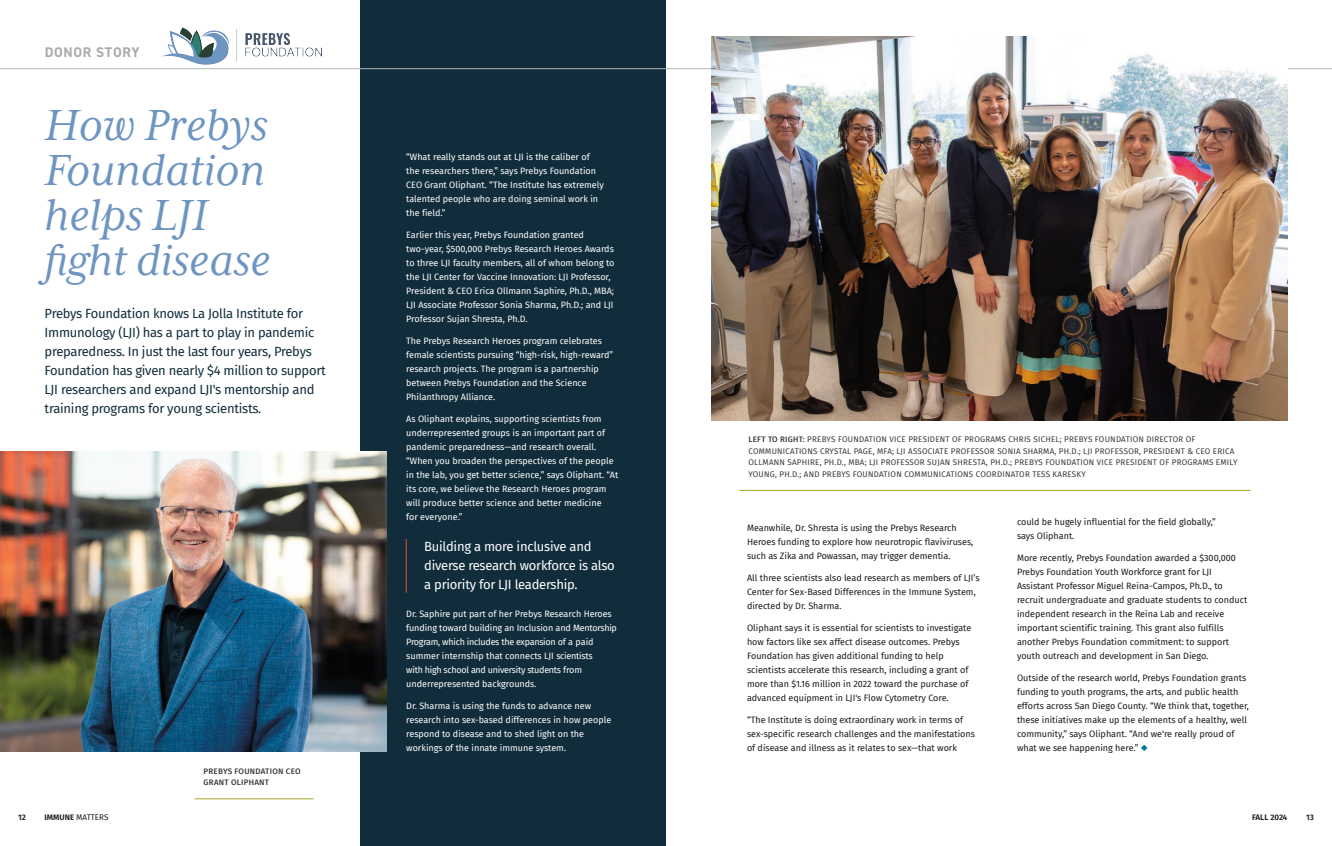
<style>
.page{position:relative;width:1332px;height:846px;background:#fff}
.page>*{position:absolute;margin:0;border:0;box-sizing:border-box;transform-origin:0 0}
.t1{font:italic 50px/45px "Mrs Eaves XL Serif OT";color:#6e95c1}
.Section_Header_-_Top{font:700 14px "DIN2014";letter-spacing:.05em;color:#a9abab}
.Copy_-_Emphasis{font:13px/19px "Fira Sans";letter-spacing:-.02em;color:#112d3c}
.Copy_-_Emphasis_2_-_orange_line{font:13px/19px "Fira Sans";letter-spacing:-.02em;color:#fff}
.Body_Copy{font:9px/14px "Fira Sans";color:#1c1b1a}
.Body_Copy-2{font:9px/14px "Fira Sans";color:#fff}
.Captions_-_Below{font:8px/11.6px "Fira Sans";letter-spacing:.03em;color:#3d3837}
.Captions_-_Below-2{font:500 8px/11.6px "Fira Sans";letter-spacing:.03em;color:#3d3837}
.Footer_-_Name{font:8px "Fira Sans";color:#1c1b1a}
.Footer_-_Name-2{font:600 8px "Fira Sans";letter-spacing:-.005em;color:#1c1b1a}
.Footer_-_Number{font:600 8px "Fira Sans";color:#1c1b1a}
.s1{font-weight:500}
.s2{color:#05779b}
.s3{font-weight:600}
</style>
<div class="page">
<div style="left:360px;top:0;width:306px;height:846px;background:#112d3c"></div>
<hr style="left:739px;top:490px;width:512px;height:1px;background:#a5a52b">
<hr style="left:194px;top:799px;width:120px;height:1px;background:#a5a52b">
<img style="left:0;top:451px;width:387px;height:300px">
<img style="left:161px;top:27px;width:160px;height:38px">
<hr style="left:406px;top:539px;width:1px;height:54px;background:#eb5621">
<hr style="left:0;top:68px;width:1332px;height:1px;background:#b5b7b7">
<img style="left:711px;top:36px;width:576px;height:385px">
<p class="Section_Header_-_Top" style="left:45px;top:42px;width:96px">DONOR STORY</p>
<h1 class="t1" style="left:45px;top:103px;width:227px">How Prebys<br>Foundation helps LJI fight disease</h1>
<p class="Copy_-_Emphasis" style="left:45px;top:303px;width:283px">Prebys Foundation knows La Jolla Institute for Immunology (LJI) has a part to play in pandemic preparedness. In just the last four years, Prebys Foundation has given nearly $4 million to support LJI researchers and expand LJI's mentorship and training programs for young scientists.</p>
<p class="Captions_-_Below-2" style="left:204px;top:765px;width:99px">PREBYS FOUNDATION CEO<br>GRANT OLIPHANT</p>
<p class="Body_Copy-2" style="left:406px;top:149px;width:199px">“What really stands out at LJI is the caliber of the researchers there,” says Prebys Foundation CEO Grant Oliphant. “The Institute has extremely talented people who are doing seminal work in the field.”</p>
<p class="Body_Copy-2" style="left:406px;top:227px;width:210px">Earlier this year, Prebys Foundation granted two-year, $500,000 Prebys Research Heroes Awards to three LJI faculty members, all of whom belong to the LJI Center for Vaccine Innovation: LJI Professor, President &amp; CEO Erica Ollmann Saphire, Ph.D., MBA; LJI Associate Professor Sonia Sharma, Ph.D.; and LJI Professor Sujan Shresta, Ph.D.</p>
<p class="Body_Copy-2" style="left:406px;top:333px;width:208px">The Prebys Research Heroes program celebrates female scientists pursuing “high-risk, high-reward” research projects. The program is a partnership between Prebys Foundation and the Science Philanthropy Alliance.</p>
<p class="Body_Copy-2" style="left:406px;top:411px;width:214px">As Oliphant explains, supporting scientists from underrepresented groups is an important part of pandemic preparedness—and research overall. “When you broaden the perspectives of the people in the lab, you get better science,” says Oliphant. “At its core, we believe the Research Heroes program will produce better science and better medicine<br>for everyone.”</p>
<p class="Copy_-_Emphasis_2_-_orange_line" style="left:424px;top:537px;width:192px">Building a more inclusive and diverse research workforce is also a priority for LJI leadership.</p>
<p class="Body_Copy-2" style="left:406px;top:606px;width:212px">Dr. Saphire put part of her Prebys Research Heroes funding toward building an Inclusion and Mentorship Program, which includes the expansion of a paid summer internship that connects LJI scientists<br>with high school and university students from underrepresented backgrounds.</p>
<p class="Body_Copy-2" style="left:406px;top:698px;width:207px">Dr. Sharma is using the funds to advance new research into sex-based differences in how people respond to disease and to shed light on the workings of the innate immune system.</p>
<p class="Captions_-_Below" style="left:748px;top:433px;width:490px"><span class="s1">LEFT TO RIGHT:</span> PREBYS FOUNDATION VICE PRESIDENT OF PROGRAMS CHRIS SICHEL; PREBYS FOUNDATION DIRECTOR OF COMMUNICATIONS CRYSTAL PAGE, MFA; LJI ASSOCIATE PROFESSOR SONIA SHARMA, PH.D.; LJI PROFESSOR, PRESIDENT &amp; CEO ERICA OLLMANN SAPHIRE, PH.D., MBA; LJI PROFESSOR SUJAN SHRESTA, PH.D.; PREBYS FOUNDATION VICE PRESIDENT OF PROGRAMS EMILY YOUNG, PH.D.; AND PREBYS FOUNDATION COMMUNICATIONS COORDINATOR TESS KARESKY</p>
<p class="Body_Copy" style="left:747px;top:520px;width:228px">Meanwhile, Dr. Shresta is using the Prebys Research<br>Heroes funding to explore how neurotropic flaviviruses, such as Zika and Powassan, may trigger dementia.</p>
<p class="Body_Copy" style="left:747px;top:570px;width:234px">All three scientists also lead research as members of LJI’s<br>Center for Sex-Based Differences in the Immune System, directed by Dr. Sharma.</p>
<p class="Body_Copy" style="left:747px;top:620px;width:226px">Oliphant says it is essential for scientists to investigate how factors like sex affect disease outcomes. Prebys Foundation has given additional funding to help scientists accelerate this research, including a grant of more than $1.16 million in 2022 toward the purchase of advanced equipment in LJI's Flow Cytometry Core.</p>
<p class="Body_Copy" style="left:747px;top:712px;width:230px">“The Institute is doing extraordinary work in terms of sex-specific research challenges and the manifestations of disease and illness as it relates to sex—that work</p>
<p class="Body_Copy" style="left:1017px;top:514px;width:200px">could be hugely influential for the field globally,” says Oliphant.</p>
<p class="Body_Copy" style="left:1017px;top:550px;width:232px">More recently, Prebys Foundation awarded a $300,000<br>Prebys Foundation Youth Workforce grant for LJI Assistant Professor Miguel Reina-Campos, Ph.D., to recruit undergraduate and graduate students to conduct independent research in the Reina Lab and receive important scientific training. This grant also fulfills another Prebys Foundation commitment: to support youth outreach and development in San Diego.</p>
<p class="Body_Copy" style="left:1017px;top:670px;width:234px">Outside of the research world, Prebys Foundation grants funding to youth programs, the arts, and public health efforts across San Diego County. “We think that, together, these initiatives make up the elements of a healthy, well community,” says Oliphant. “And we're really proud of what we see happening here.” <span class="s2">◆</span></p>
<p class="Footer_-_Number" style="left:18px;top:811px;width:9px">12</p>
<p class="Footer_-_Name" style="left:45px;top:812px;width:65px"><span class="s3">IMMUNE</span> MATTERS</p>
<p class="Footer_-_Name-2" style="left:1252px;top:811px;width:37px">FALL 2024</p>
<p class="Footer_-_Number" style="left:1306px;top:811px;width:9px">13</p>
</div>
